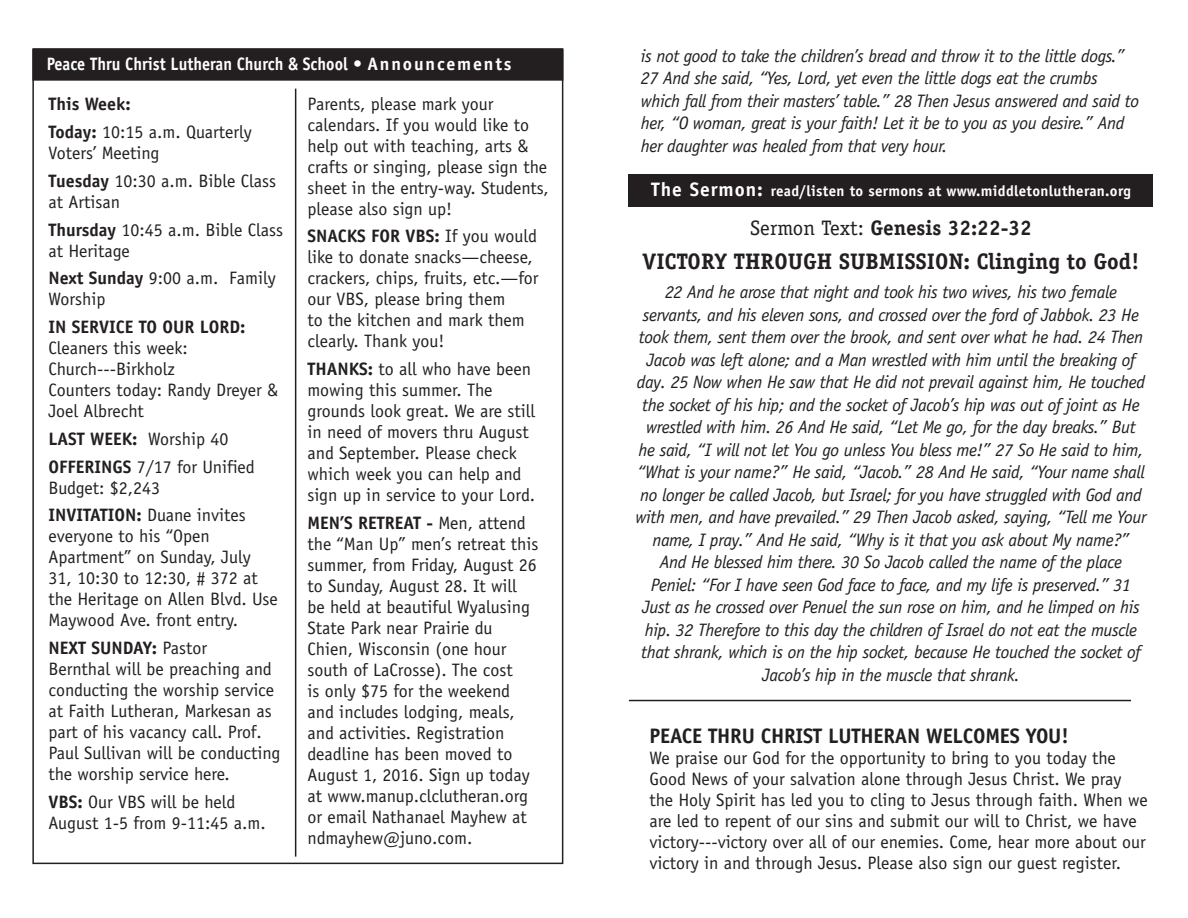
<style>
.page{position:relative;width:1188px;height:918px;background:#fff}
.page>*{position:absolute;margin:0;border:0;box-sizing:border-box;transform-origin:0 0}
.t1{font:700 22.5px "Officina Serif";color:#231f20}
.t2{font:700 21px "Officina Sans";letter-spacing:-.01em;color:#231f20}
.t3{font:700 21px "Officina Serif";color:#231f20}
.scriputr_reading_hea{font:18px/21px "Officina Sans";color:#231f20}
.t4{font:italic 18px/22.5px "Officina Sans";letter-spacing:-.02em;color:#231f20}
.t5{font:700 18px "Officina Sans";color:#fff;scale:.9 1}
.scriputr_reading_hea-2{font:700 18px "Officina Sans";color:#231f20}
.t6{font:700 15px "Officina Sans";letter-spacing:.02em;color:#fff}
.s1{font-weight:700}
.s2{font-weight:400}
.s3{font-size:19.5px}
</style>
<div class="page">
<div style="left:33px;top:49px;width:530px;height:31px;background:#231f20"></div>
<div style="left:32px;top:48px;width:531px;height:33px;border:2px solid #231f20"></div>
<hr style="left:295px;top:89px;width:1px;height:768px;background:#231f20">
<hr style="left:629px;top:700px;width:502px;height:1px;background:#231f20">
<div style="left:629px;top:174px;width:524px;height:32px;background:#231f20"></div>
<p class="t5" style="left:47px;top:53px;width:518px">Peace Thru Christ Lutheran Church &amp; School • Announcements</p>
<p class="scriputr_reading_hea-2" style="left:49px;top:93px;width:84px">This Week:</p>
<p class="scriputr_reading_hea" style="left:49px;top:121px;width:205px"><span class="s1">Today:</span> 10:15 a.m. Quarterly<br>Voters’ Meeting</p>
<p class="scriputr_reading_hea" style="left:49px;top:170px;width:229px"><span class="s1">Tuesday</span> 10:30 a.m. Bible Class at Artisan</p>
<p class="scriputr_reading_hea" style="left:49px;top:219px;width:236px"><span class="s1">Thursday</span> 10:45 a.m. Bible Class at Heritage</p>
<p class="scriputr_reading_hea" style="left:49px;top:268px;width:229px"><span class="s1">Next Sunday</span> 9:00 a.m. Family<br>Worship</p>
<p class="scriputr_reading_hea" style="left:49px;top:316px;width:231px"><span class="s1">IN SERVICE TO OUR LORD:<br></span>Cleaners this week:<br>Church---Birkholz<br>Counters today: Randy Dreyer &amp;<br>Joel Albrecht</p>
<p class="scriputr_reading_hea-2" style="left:49px;top:427px;width:181px">LAST WEEK: <span class="s2">Worship 40</span></p>
<p class="scriputr_reading_hea" style="left:49px;top:456px;width:208px"><span class="s1">OFFERINGS</span> 7/17 for Unified<br>Budget: $2,243</p>
<p class="scriputr_reading_hea" style="left:49px;top:505px;width:231px"><span class="s1">INVITATION:</span> Duane invites everyone to his “Open<br>Apartment” on Sunday, July<br>31, 10:30 to 12:30, # 372 at the Heritage on Allen Blvd. Use<br>Maywood Ave. front entry.</p>
<p class="scriputr_reading_hea" style="left:49px;top:637px;width:234px"><span class="s1">NEXT SUNDAY:</span> Pastor<br>Bernthal will be preaching and conducting the worship service at Faith Lutheran, Markesan as part of his vacancy call. Prof.<br>Paul Sullivan will be conducting the worship service here.</p>
<p class="scriputr_reading_hea" style="left:49px;top:791px;width:219px"><span class="s1">VBS:</span> Our VBS will be held<br>August 1-5 from 9-11:45 a.m.</p>
<p class="scriputr_reading_hea" style="left:308px;top:93px;width:243px">Parents, please mark your calendars. If you would like to help out with teaching, arts &amp; crafts or singing, please sign the sheet in the entry-way. Students, please also sign up!</p>
<p class="scriputr_reading_hea" style="left:308px;top:226px;width:232px"><span class="s1">SNACKS FOR VBS:</span> If you would like to donate snacks—cheese, crackers, chips, fruits, etc.—for our VBS, please bring them<br>to the kitchen and mark them clearly. Thank you!</p>
<p class="scriputr_reading_hea" style="left:308px;top:359px;width:229px"><span class="s1">THANKS:</span> to all who have been mowing this summer. The grounds look great. We are still in need of movers thru August and September. Please check which week you can help and sign up in service to your Lord.</p>
<p class="scriputr_reading_hea" style="left:308px;top:512px;width:232px"><span class="s1">MEN’S RETREAT -</span> Men, attend the “Man Up” men’s retreat this summer, from Friday, August 26 to Sunday, August 28. It will be held at beautiful Wyalusing<br>State Park near Prairie du<br>Chien, Wisconsin (one hour south of LaCrosse). The cost<br>is only $75 for the weekend and includes lodging, meals, and activities. Registration deadline has been moved to<br>August 1, 2016. Sign up today at www.manup.clclutheran.org or email Nathanael Mayhew at ndmayhew@juno.com.</p>
<p class="t4" style="left:641px;top:44px;width:500px">is not good to take the children’s bread and throw it to the little dogs.” 27 And she said, “Yes, Lord, yet even the little dogs eat the crumbs which fall from their masters’ table.” 28 Then Jesus answered and said to her, “O woman, great is your faith! Let it be to you as you desire.” And her daughter was healed from that very hour.</p>
<p class="t6" style="left:651px;top:182px;width:481px"><span class="s3">The Sermon:</span> read/listen to sermons at www.middletonlutheran.org</p>
<p class="t3" style="left:750px;top:215px;width:283px"><span class="s2">Sermon Text:</span> Genesis 32:22-32</p>
<p class="t1" style="left:643px;top:247px;width:498px">VICTORY THROUGH SUBMISSION: Clinging to God!</p>
<p class="t4" style="left:636px;top:281px;width:512px;text-align:center">22 And he arose that night and took his two wives, his two female servants, and his eleven sons, and crossed over the ford of Jabbok. 23 He took them, sent them over the brook, and sent over what he had. 24 Then Jacob was left alone; and a Man wrestled with him until the breaking of day. 25 Now when He saw that He did not prevail against him, He touched the socket of his hip; and the socket of Jacob’s hip was out of joint as He wrestled with him. 26 And He said, “Let Me go, for the day breaks.” But<br>he said, “I will not let You go unless You bless me!” 27 So He said to him, “What is your name?” He said, “Jacob.” 28 And He said, “Your name shall no longer be called Jacob, but Israel; for you have struggled with God and with men, and have prevailed.” 29 Then Jacob asked, saying, “Tell me Your name, I pray.” And He said, “Why is it that you ask about My name?”<br>And He blessed him there. 30 So Jacob called the name of the place Peniel: “For I have seen God face to face, and my life is preserved.” 31<br>Just as he crossed over Penuel the sun rose on him, and he limped on his hip. 32 Therefore to this day the children of Israel do not eat the muscle that shrank, which is on the hip socket, because He touched the socket of Jacob’s hip in the muscle that shrank.</p>
<p class="t2" style="left:649px;top:723px;width:421px">PEACE THRU CHRIST LUTHERAN WELCOMES YOU!</p>
<p class="scriputr_reading_hea" style="left:649px;top:748px;width:500px">We praise our God for the opportunity to bring to you today the Good News of your salvation alone through Jesus Christ. We pray the Holy Spirit has led you to cling to Jesus through faith. When we are led to repent of our sins and submit our will to Christ, we have victory---victory over all of our enemies. Come, hear more about our victory in and through Jesus. Please also sign our guest register.</p>
</div>
